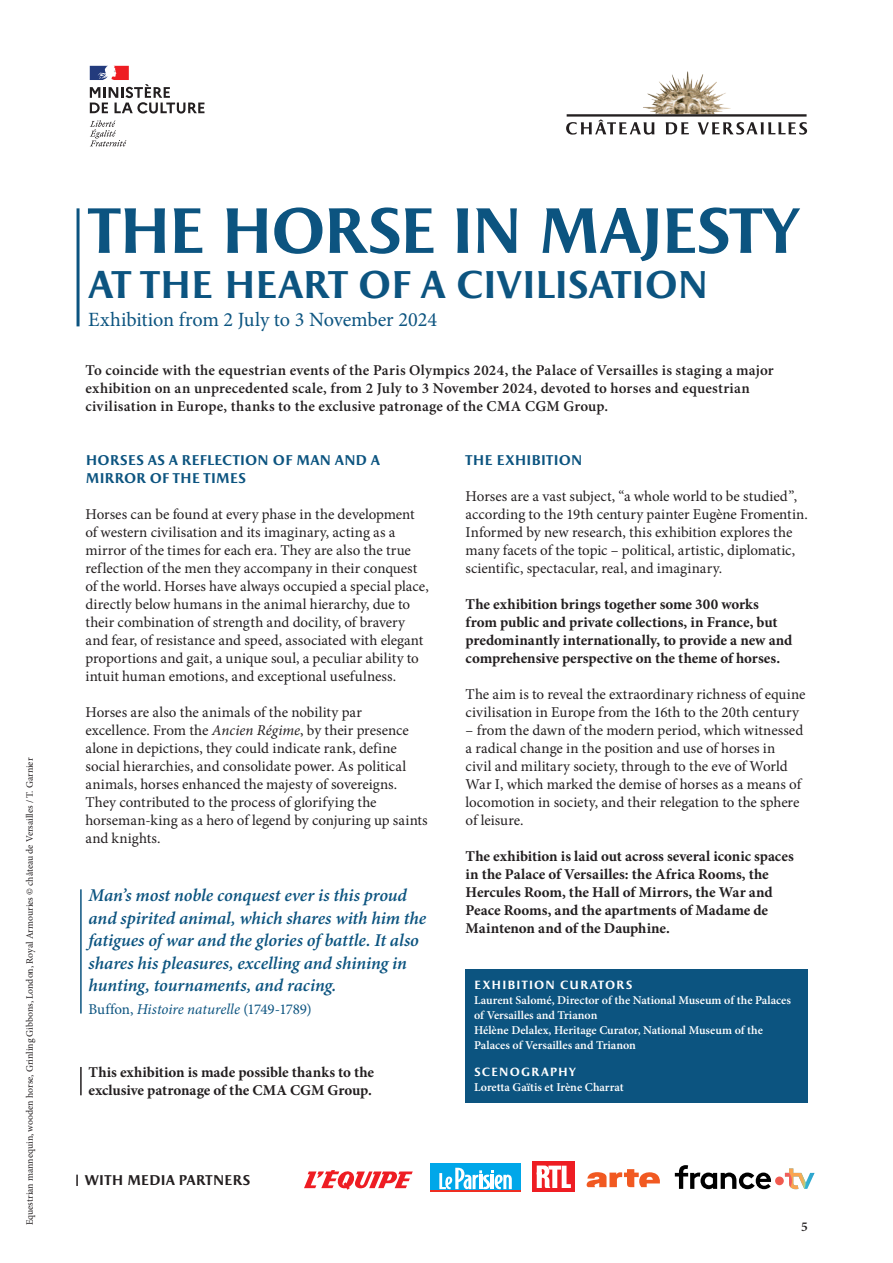
<style>
.page{position:relative;width:893px;height:1263px;background:#fff}
.page>*{position:absolute;margin:0;border:0;box-sizing:border-box;transform-origin:0 0}
.t1{font:700 64.5px "Apollon";letter-spacing:-.055em;color:#0c5480}
.t2{font:700 39px "Apollon";letter-spacing:-.035em;color:#0c5480}
.t3{font:20.25px "Minion Pro";letter-spacing:-.01em;color:#0c5480}
.t4{font:italic 600 18px/22.5px "Minion Pro";letter-spacing:-.005em;color:#0c5480}
.t5{font:15px/18px "Minion Pro";color:#231f20}
.t6{font:700 15px/18px "Minion Pro";letter-spacing:-.005em;color:#231f20}
.t7{font:600 15px/18px "Minion Pro";letter-spacing:.015em;color:#231f20}
.t8{font:15px "Minion Pro";letter-spacing:-.015em;color:#0c5480}
.t9{font:700 14.25px/18px "Apollon";letter-spacing:-.025em;color:#0c5480}
.t10{font:700 14.25px "Apollon";letter-spacing:-.01em;color:#231f20}
.t11{font:600 13.5px "Minion Pro";color:#231f20}
.t12{font:600 12px/15px "Minion Pro";color:#fff}
.t13{font:700 12px "Apollon";letter-spacing:.055em;color:#fff}
.t14{font:9.75px "Minion Pro";color:#231f20}
.s1{font-style:italic}
</style>
<div class="page">
<svg style="left:90px;top:120px;width:36px;height:26px"></svg>
<svg style="left:90px;top:66px;width:114px;height:48px"></svg>
<hr style="left:77px;top:208px;width:3px;height:118px;background:#0c5480">
<img style="left:643px;top:71px;width:88px;height:43px">
<svg style="left:566px;top:114px;width:241px;height:21px"></svg>
<hr style="left:80px;top:889px;width:2px;height:124px;background:#0c5480">
<svg style="left:304px;top:1170px;width:109px;height:20px"></svg>
<div style="left:430px;top:1163px;width:91px;height:29px;background:#ee2e22"></div>
<div style="left:431px;top:1163px;width:90px;height:27px;background:#00a7e9"></div>
<svg style="left:439px;top:1168px;width:73px;height:21px"></svg>
<div style="left:532px;top:1161px;width:43px;height:31px;background:#ee1d23"></div>
<svg style="left:537px;top:1165px;width:34px;height:23px"></svg>
<svg style="left:675px;top:1165px;width:140px;height:24px"></svg>
<hr style="left:80px;top:1067px;width:2px;height:28px;background:#231f20">
<svg style="left:76px;top:1174px;width:2px;height:12px"></svg>
<svg style="left:587px;top:1169px;width:73px;height:18px"></svg>
<div style="left:466px;top:969px;width:342px;height:133px;background:#0c5480"></div>
<p class="t14" style="left:23px;top:1225px;width:469px;rotate:-90deg">Equestrian mannequin, wooden horse, Grinling Gibbons, London, Royal Armouries © château de Versailles / T. Garnier</p>
<h1 class="t1" style="left:88px;top:195px;width:712px">THE HORSE IN MAJESTY</h1>
<h2 class="t2" style="left:88px;top:263px;width:623px">AT THE HEART OF A CIVILISATION</h2>
<h3 class="t3" style="left:88px;top:306px;width:350px">Exhibition from 2 July to 3 November 2024</h3>
<p class="t7" style="left:85px;top:362px;width:690px">To coincide with the equestrian events of the Paris Olympics 2024, the Palace of Versailles is staging a major exhibition on an unprecedented scale, from 2 July to 3 November 2024, devoted to horses and equestrian civilisation in Europe, thanks to the exclusive patronage of the CMA CGM Group.</p>
<p class="t9" style="left:85px;top:452px;width:296px">HORSES AS A REFLECTION OF MAN AND A<br>MIRROR OF THE TIMES</p>
<p class="t5" style="left:85px;top:505px;width:345px">Horses can be found at every phase in the development of western civilisation and its imaginary, acting as a mirror of the times for each era. They are also the true reflection of the men they accompany in their conquest of the world. Horses have always occupied a special place, directly below humans in the animal hierarchy, due to their combination of strength and docility, of bravery and fear, of resistance and speed, associated with elegant proportions and gait, a unique soul, a peculiar ability to intuit human emotions, and exceptional usefulness.</p>
<p class="t5" style="left:85px;top:703px;width:344px">Horses are also the animals of the nobility par excellence. From the <span class="s1">Ancien Régime</span>, by their presence alone in depictions, they could indicate rank, define social hierarchies, and consolidate power. As political animals, horses enhanced the majesty of sovereigns.<br>They contributed to the process of glorifying the horseman-king as a hero of legend by conjuring up saints and knights.</p>
<p class="t9" style="left:466px;top:452px;width:119px">THE EXHIBITION</p>
<p class="t5" style="left:466px;top:487px;width:344px">Horses are a vast subject, “a whole world to be studied”, according to the 19th century painter Eugène Fromentin.<br>Informed by new research, this exhibition explores the many facets of the topic – political, artistic, diplomatic, scientific, spectacular, real, and imaginary.</p>
<p class="t6" style="left:466px;top:595px;width:328px">The exhibition brings together some 300 works from public and private collections, in France, but predominantly internationally, to provide a new and comprehensive perspective on the theme of horses.</p>
<p class="t5" style="left:466px;top:685px;width:341px">The aim is to reveal the extraordinary richness of equine civilisation in Europe from the 16th to the 20th century</p>
<p class="t5" style="left:466px;top:721px;width:339px">– from the dawn of the modern period, which witnessed a radical change in the position and use of horses in civil and military society, through to the eve of World War I, which marked the demise of horses as a means of locomotion in society, and their relegation to the sphere of leisure.</p>
<p class="t6" style="left:466px;top:847px;width:330px">The exhibition is laid out across several iconic spaces in the Palace of Versailles: the Africa Rooms, the Hercules Room, the Hall of Mirrors, the War and Peace Rooms, and the apartments of Madame de Maintenon and of the Dauphine.</p>
<p class="t4" style="left:89px;top:885px;width:339px">Man’s most noble conquest ever is this proud and spirited animal, which shares with him the fatigues of war and the glories of battle. It also shares his pleasures, excelling and shining in hunting, tournaments, and racing.</p>
<p class="t8" style="left:89px;top:999px;width:225px">Buffon, <span class="s1">Histoire naturelle</span> (1749-1789)</p>
<p class="t13" style="left:474px;top:978px;width:160px">EXHIBITION CURATORS</p>
<p class="t12" style="left:474px;top:993px;width:318px">Laurent Salomé, Director of the National Museum of the Palaces of Versailles and Trianon<br>Hélène Delalex, Heritage Curator, National Museum of the Palaces of Versailles and Trianon</p>
<p class="t13" style="left:474px;top:1065px;width:103px">SCENOGRAPHY</p>
<p class="t12" style="left:474px;top:1080px;width:151px">Loretta Gaïtis et Irène Charrat</p>
<p class="t6" style="left:89px;top:1063px;width:287px">This exhibition is made possible thanks to the exclusive patronage of the CMA CGM Group.</p>
<p class="t10" style="left:85px;top:1172px;width:167px">WITH MEDIA PARTNERS</p>
<p class="t11" style="left:801px;top:1219px;width:8px">5</p>
</div>
